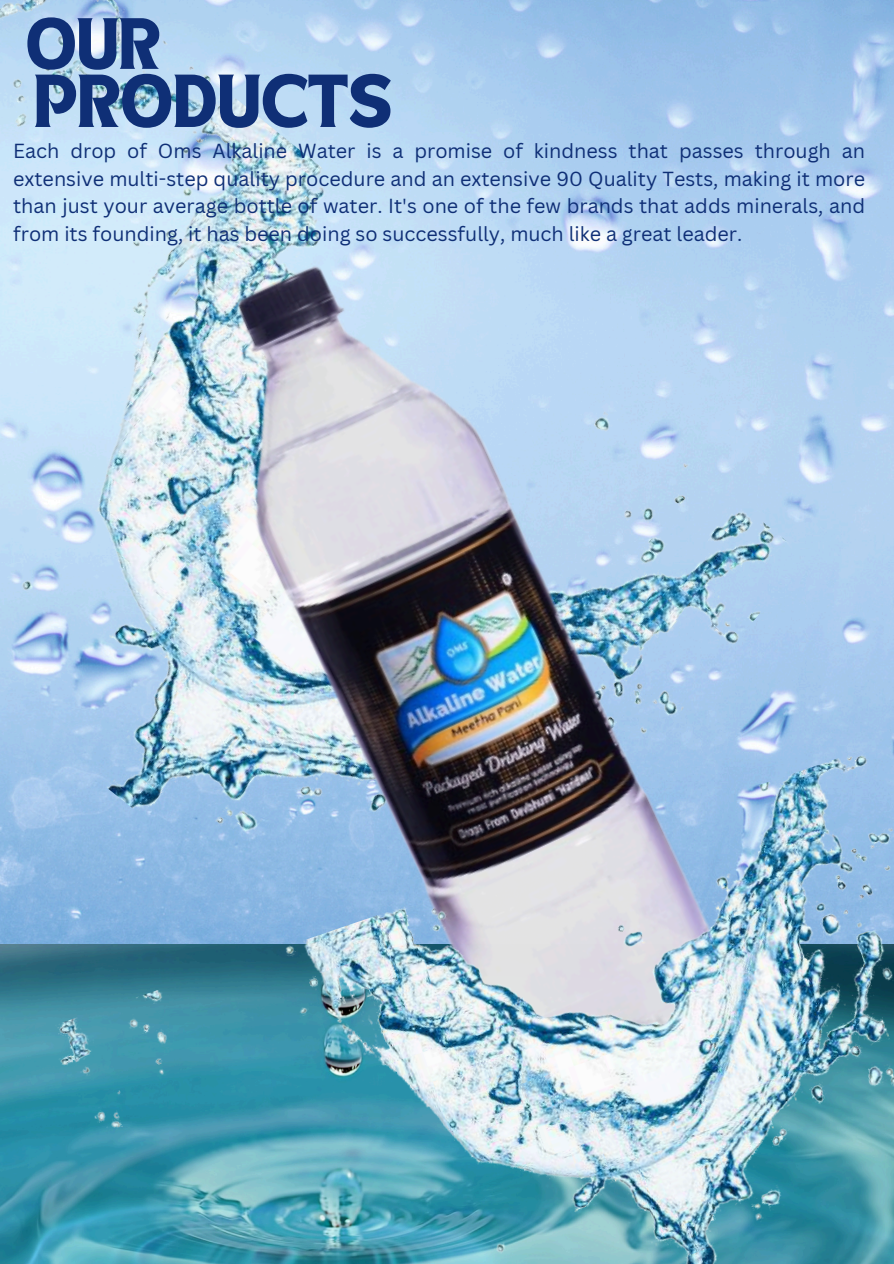
<style>
.page{position:relative;width:894px;height:1264px;background:#fff}
.page>*{position:absolute;margin:0;border:0;box-sizing:border-box;transform-origin:0 0}
.t1{font:54.3px "TANHEADLINE";color:#0f2f76}
.t2{font:52.5px "TANHEADLINE";color:#0f2f76}
.t3{font:19.8px/27.8px "Canva Sans";color:#0f2f76;text-align:justify}
</style>
<div class="page">
<img style="left:0;top:0;width:805px;height:87px">
<img style="left:0;top:87px;width:893px;height:1176px">
<img style="left:34px;top:749px;width:859px;height:514px">
<p class="t2" style="left:26px;top:15px;width:136px">OUR</p>
<p class="t1" style="left:34px;top:71px;width:359px">PRODUCTS</p>
<p class="t3" style="left:13px;top:136px;width:853px">Each drop of Oms Alkaline Water is a promise of kindness that passes through an extensive multi-step quality procedure and an extensive 90 Quality Tests, making it more than just your average bottle of water. It's one of the few brands that adds minerals, and from its founding, it has been doing so successfully, much like a great leader.</p>
</div>
